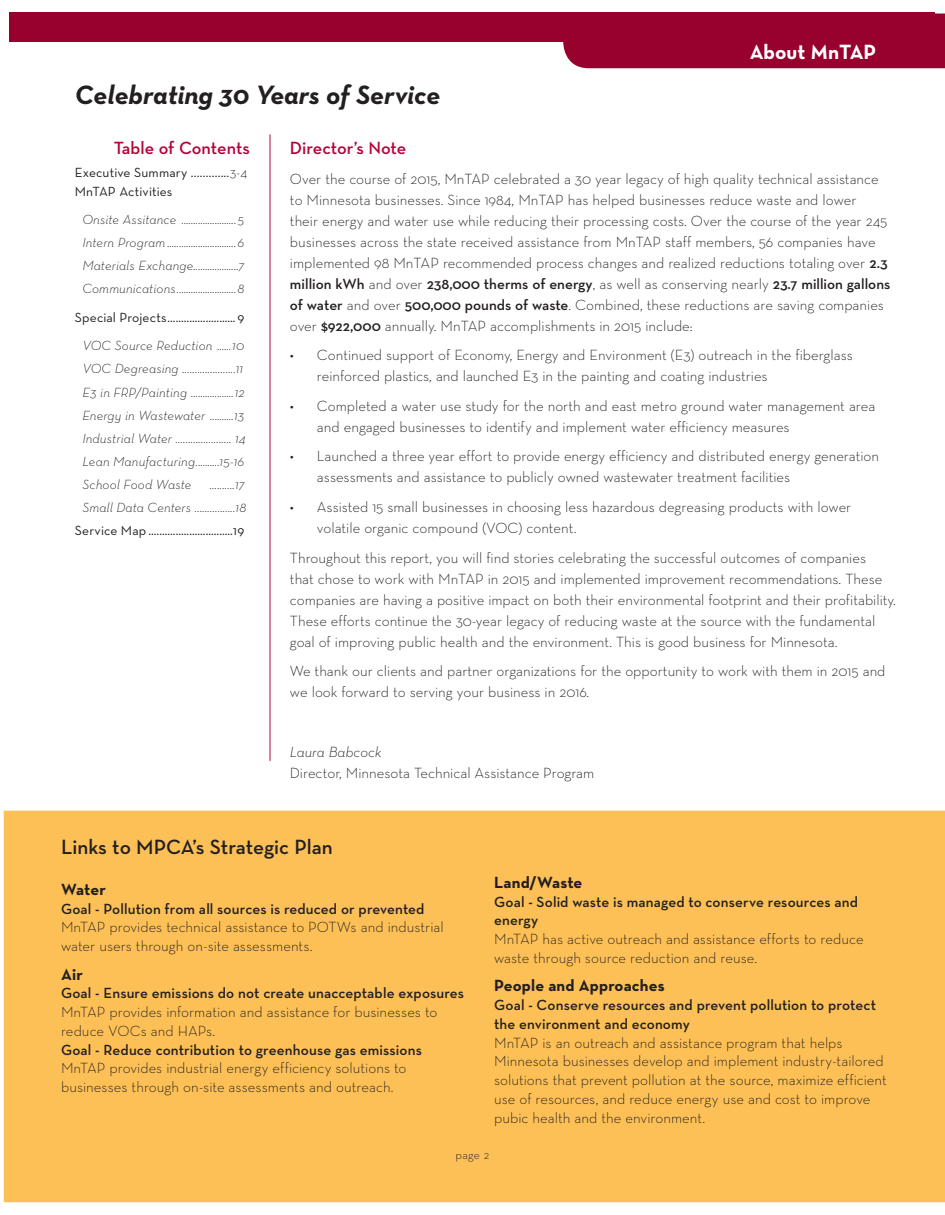
<style>
.page{position:relative;width:945px;height:1215px;background:#fff}
.page>*{position:absolute;margin:0;border:0;box-sizing:border-box;transform-origin:0 0}
.Secondary_Headline{font:italic 700 27px "Neutra Text";color:#231f20}
.Project_Subhead{font:600 21px "Neutraface Text";color:#231f20}
.Secondary_Headline-2{font:21px "Neutra Text Bold Alt";color:#fff}
.Project_Title{font:600 18px "Neutraface Text";letter-spacing:-.005em;color:#b30437}
.Body_Text{font:700 16.5px "Neutraface Text";letter-spacing:.01em;color:#231f20}
.Project_Title-2{font:300 15px/21px "Neutra Text";color:#231f20}
.Body_Text-2{font:300 15px/18.8px "Neutra Text";color:#231f20}
.TOCStyle{font:italic 300 13.5px "Neutra Text";letter-spacing:.005em;color:#231f20}
.TOCStyle-2{font:13.5px/18.8px "Neutra Text";letter-spacing:.01em;color:#231f20}
.Footer-Left{font:300 12px "Neutra Text";color:#231f20}
.s1{font-weight:300}
.s2{font-weight:600}
.s3{font-style:italic}
.s4{font-family:"Neutraface Text";font-weight:600}
</style>
<div class="page">
<div style="left:9px;top:12px;width:925px;height:30px;background:#98012d"></div>
<svg style="left:563px;top:14px;width:382px;height:54px"></svg>
<hr style="left:270px;top:134px;width:1px;height:627px;background:#b30437">
<div style="left:4px;top:811px;width:941px;height:391px;background:#fdc056"></div>
<p class="Secondary_Headline" style="left:75px;top:78px;width:367px">Celebrating 30 Years of Service</p>
<p class="Secondary_Headline-2" style="left:750px;top:38px;width:128px">About MnTAP</p>
<p class="Project_Title" style="left:114px;top:137px;width:138px">Table of Contents</p>
<p class="TOCStyle-2" style="left:75px;top:163px;width:174px">Executive Summary .............<span class="s1">3-4<br></span>MnTAP Activities</p>
<p class="TOCStyle" style="left:82px;top:211px;width:163px">Onsite Assitance .......................5</p>
<p class="TOCStyle" style="left:82px;top:234px;width:163px">Intern Program .............................6</p>
<p class="TOCStyle" style="left:82px;top:258px;width:163px">Materials Exchange...................7</p>
<p class="TOCStyle" style="left:82px;top:281px;width:163px">Communications.........................8</p>
<p class="TOCStyle-2" style="left:75px;top:308px;width:171px">Special Projects.........................9</p>
<p class="TOCStyle" style="left:82px;top:338px;width:163px">VOC Source Reduction ......10</p>
<p class="TOCStyle" style="left:82px;top:361px;width:162px">VOC Degreasing .....................11</p>
<p class="TOCStyle" style="left:82px;top:384px;width:163px">E3 in FRP/Painting ..................12</p>
<p class="TOCStyle" style="left:82px;top:407px;width:163px">Energy in Wastewater ..........13</p>
<p class="TOCStyle" style="left:82px;top:430px;width:165px">Industrial Water ...................... 14</p>
<p class="TOCStyle" style="left:82px;top:453px;width:163px">Lean Manufacturing..........15-16</p>
<p class="TOCStyle" style="left:82px;top:476px;width:111px">School Food Waste</p>
<p class="TOCStyle" style="left:210px;top:476px;width:36px">..........17</p>
<p class="TOCStyle" style="left:82px;top:499px;width:165px">Small Data Centers ................18</p>
<p class="TOCStyle-2" style="left:75px;top:521px;width:171px">Service Map ...............................19</p>
<p class="Project_Title" style="left:290px;top:137px;width:118px">Director’s Note</p>
<p class="Project_Title-2" style="left:290px;top:168px;width:602px">Over the course of 2015, MnTAP celebrated a 30 year legacy of high quality technical assistance to Minnesota businesses. Since 1984, MnTAP has helped businesses reduce waste and lower<br>their energy and water use while reducing their processing costs. Over the course of the year 245 businesses across the state received assistance from MnTAP staff members, 56 companies have implemented 98 MnTAP recommended process changes and realized reductions totaling over <span class="s2">2.3 million kWh</span> and over <span class="s2">238,000 therms of energy</span>, as well as conserving nearly <span class="s2">23.7 million gallons of water</span> and over <span class="s2">500,000 pounds of waste</span>. Combined, these reductions are saving companies over <span class="s2">$922,000</span> annually. MnTAP accomplishments in 2015 include:</p>
<p class="Project_Title-2" style="left:317px;top:344px;width:537px;text-indent:-27px">• Continued support of Economy, Energy and Environment (E3) outreach in the fiberglass reinforced plastics, and launched E3 in the painting and coating industries</p>
<p class="Project_Title-2" style="left:317px;top:395px;width:560px;text-indent:-27px">• Completed a water use study for the north and east metro ground water management area and engaged businesses to identify and implement water efficiency measures</p>
<p class="Project_Title-2" style="left:317px;top:446px;width:564px;text-indent:-27px">• Launched a three year effort to provide energy efficiency and distributed energy generation assessments and assistance to publicly owned wastewater treatment facilities</p>
<p class="Project_Title-2" style="left:317px;top:496px;width:536px;text-indent:-27px">• Assisted 15 small businesses in choosing less hazardous degreasing products with lower volatile organic compound (VOC) content.</p>
<p class="Project_Title-2" style="left:290px;top:547px;width:607px">Throughout this report, you will find stories celebrating the successful outcomes of companies<br>that chose to work with MnTAP in 2015 and implemented improvement recommendations. These companies are having a positive impact on both their environmental footprint and their profitability.<br>These efforts continue the 30-year legacy of reducing waste at the source with the fundamental goal of improving public health and the environment. This is good business for Minnesota.</p>
<p class="Project_Title-2" style="left:290px;top:661px;width:597px">We thank our clients and partner organizations for the opportunity to work with them in 2015 and we look forward to serving your business in 2016.</p>
<p class="Project_Title-2" style="left:290px;top:741px;width:306px"><span class="s3">Laura Babcock<br></span>Director, Minnesota Technical Assistance Program</p>
<p class="Project_Subhead" style="left:61px;top:834px;width:273px">Links to MPCA’s Strategic Plan</p>
<p class="Body_Text" style="left:61px;top:879px;width:46px">Water</p>
<p class="Body_Text-2" style="left:61px;top:899px;width:384px"><span class="s2">Goal - Pollution from all sources is reduced or prevented<br></span>MnTAP provides technical assistance to POTWs and industrial water users through on-site assessments.</p>
<p class="Body_Text" style="left:61px;top:963px;width:23px">Air</p>
<p class="Body_Text-2" style="left:61px;top:984px;width:405px"><span class="s4">Goal</span> <span class="s2">- Ensure emissions do not create unacceptable exposures </span>MnTAP provides information and assistance for businesses to reduce VOCs and HAPs.<br><span class="s2">Goal - Reduce contribution to greenhouse gas emissions </span>MnTAP provides industrial energy efficiency solutions to businesses through on-site assessments and outreach.</p>
<p class="Body_Text" style="left:494px;top:872px;width:90px">Land/Waste</p>
<p class="Body_Text-2" style="left:494px;top:892px;width:371px"><span class="s4">Goal</span> <span class="s2">- Solid waste is managed to conserve resources and energy<br></span>MnTAP has active outreach and assistance efforts to reduce waste through source reduction and reuse.</p>
<p class="Body_Text" style="left:494px;top:975px;width:172px">People and Approaches</p>
<p class="Body_Text-2" style="left:494px;top:995px;width:394px"><span class="s4">Goal</span> <span class="s2">- Conserve resources and prevent pollution to protect the environment and economy<br></span>MnTAP is an outreach and assistance program that helps Minnesota businesses develop and implement industry-tailored solutions that prevent pollution at the source, maximize efficient use of resources, and reduce energy use and cost to improve pubic health and the environment.</p>
<p class="Footer-Left" style="left:456px;top:1148px;width:35px">page 2</p>
<p class="Footer-Left" style="left:484px;top:1148px;width:7px">3</p>
</div>
